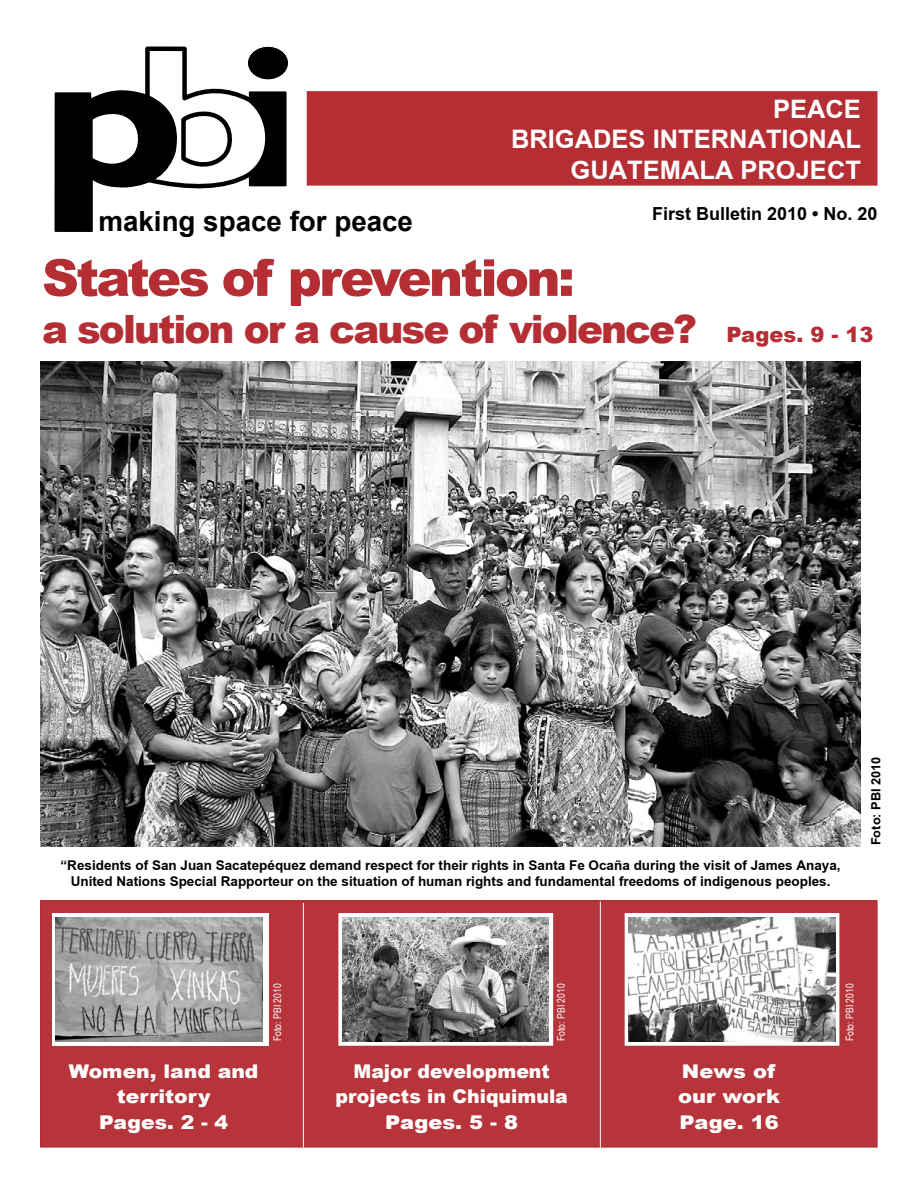
<style>
.page{position:relative;width:918px;height:1188px;background:#fff}
.page>*{position:absolute;margin:0;border:0;box-sizing:border-box;transform-origin:0 0}
.t1{font:900 51px "Arial";letter-spacing:-.05em;color:#b42e34}
.t2{font:900 39px "Arial";letter-spacing:-.05em;color:#b42e34}
.t3{font:700 27.75px "Arial";color:#000}
.t4{font:700 25.5px/30.6px "Arial";color:#fff;text-align:right}
.t5{font:900 21px "Arial";color:#b42e34}
.t6{font:900 18.9px/25.2px "Arial";color:#fff;text-align:center}
.t7{font:900 18.9px/25.2px "Arial";color:#fff;text-align:center;scale:1.08 1}
.t8{font:900 18.9px/25.2px "Arial";color:#fff;scale:1.11 1}
.t9{font:700 18px "Arial";color:#000}
.t10{font:700 13.5px/16.2px "Arial";color:#000;text-align:center}
.t11{font:700 12.75px "Arial";color:#000}
.t12{font:10.5px "Arial Narrow";color:#fff}
</style>
<div class="page">
<div style="left:41px;top:901px;width:836px;height:246px;background:#b6343a"></div>
<div style="left:40px;top:900px;width:838px;height:248px;border:1px solid #b42e34"></div>
<div style="left:52px;top:913px;width:216px;height:133px;background:#fff"></div>
<div style="left:308px;top:92px;width:569px;height:93px;background:#b42e34"></div>
<div style="left:307px;top:91px;width:571px;height:95px;border:2px solid #b42e34"></div>
<svg style="left:54px;top:46px;width:234px;height:186px"></svg>
<hr style="left:303px;top:903px;width:1px;height:245px;background:#fff">
<div style="left:339px;top:914px;width:213px;height:131px;background:linear-gradient(to right,#fff,#fff)"></div>
<div style="left:338px;top:913px;width:215px;height:133px;border:2px solid #fff"></div>
<img style="left:40px;top:362px;width:821px;height:485px">
<img style="left:56px;top:918px;width:207px;height:124px">
<img style="left:343px;top:918px;width:205px;height:124px">
<svg style="left:628px;top:916px;width:208px;height:127px"></svg>
<div style="left:625px;top:913px;width:214px;height:133px;border:2px solid #fff"></div>
<img style="left:628px;top:918px;width:207px;height:124px">
<hr style="left:600px;top:902px;width:1px;height:246px;background:#fff">
<h3 class="t4" style="left:511px;top:94px;width:351px">PEACE<br>BRIGADES INTERNATIONAL<br>GUATEMALA PROJECT</h3>
<h3 class="t9" style="left:652px;top:201px;width:227px">First Bulletin 2010 • No. 20</h3>
<h3 class="t3" style="left:98px;top:205px;width:316px">making space for peace</h3>
<h1 class="t1" style="left:42px;top:249px;width:534px">States of prevention:</h1>
<h2 class="t2" style="left:42px;top:307px;width:657px">a solution or a cause of violence?</h2>
<h3 class="t5" style="left:726px;top:322px;width:148px">Pages. 9 - 13</h3>
<p class="t10" style="left:61px;top:857px;width:782px">“Residents of San Juan Sacatepéquez demand respect for their rights in Santa Fe Ocaña during the visit of James Anaya,<br>United Nations Special Rapporteur on the situation of human rights and fundamental freedoms of indigenous peoples.</p>
<p class="t11" style="left:867px;top:845px;width:90px;rotate:-90deg">Foto: PBI 2010</p>
<p class="t12" style="left:272px;top:1041px;width:59px;rotate:-90deg">Foto: PBI 2010</p>
<p class="t12" style="left:555px;top:1041px;width:59px;rotate:-90deg">Foto: PBI 2010</p>
<h3 class="t7" style="left:69px;top:1059px;width:177px">Women, land and territory<br>Pages. 2 - 4</h3>
<h3 class="t6" style="left:336px;top:1059px;width:234px">Major development projects in Chiquimula<br>Pages. 5 - 8</h3>
<h3 class="t8" style="left:678px;top:1059px;width:93px">News of our work<br>Page. 16</h3>
<p class="t12" style="left:844px;top:1041px;width:59px;rotate:-90deg">Foto: PBI 2010</p>
</div>
